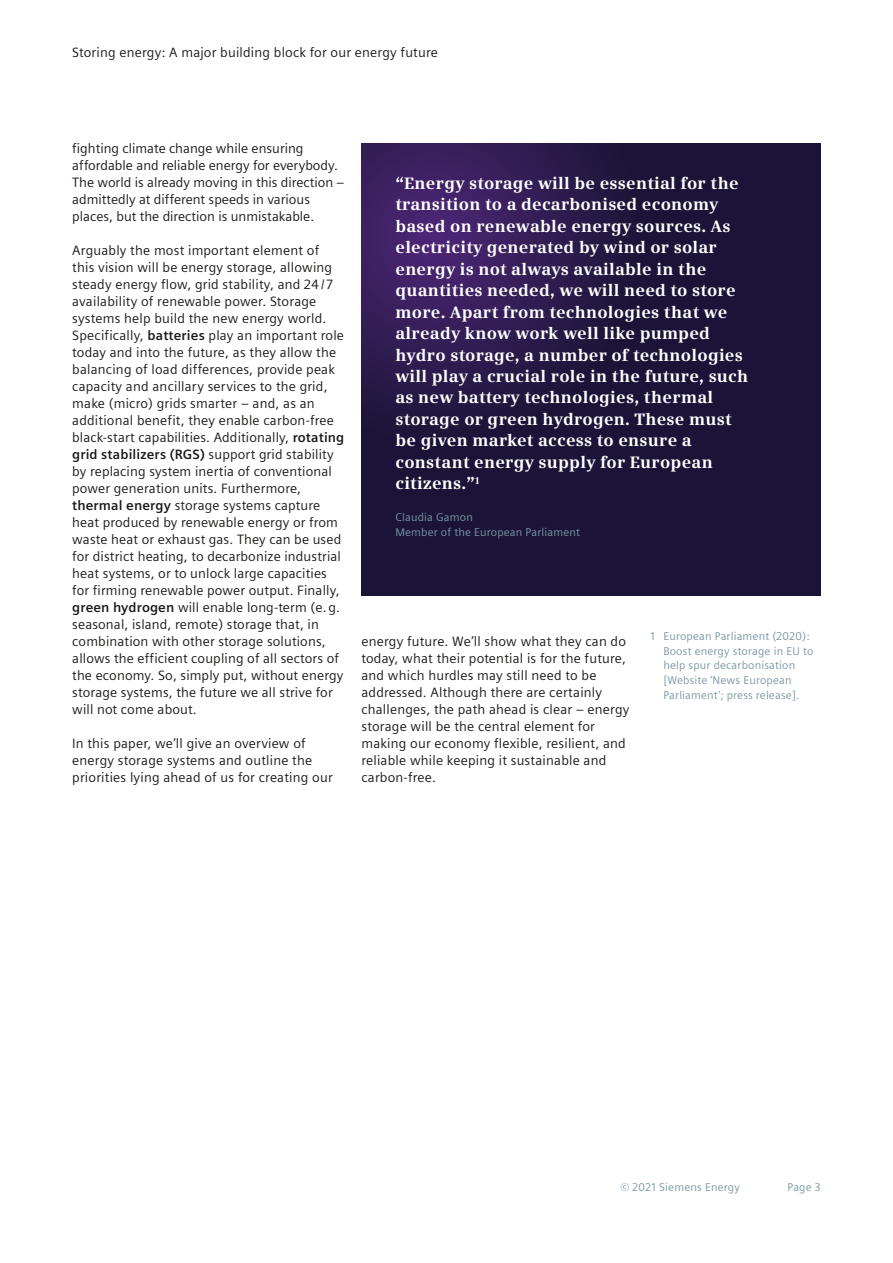
<style>
.page{position:relative;width:893px;height:1263px;background:#fff}
.page>*{position:absolute;margin:0;border:0;box-sizing:border-box;transform-origin:0 0}
._04__Copy_11pt_130{font:700 16.5px/21.5px "Siemens Serif";letter-spacing:.015em;color:#fff}
._04__Copy_9pt_4mm{font:13.5px/17px "Siemens Sans";letter-spacing:.01em;color:#1a1a18}
._05__Caption_7_5pt_1{font:11.25px/14.7px "Siemens Sans";letter-spacing:.015em;color:#7c96a4}
._05__Author_7_5pt_13{font:11.25px/14.7px "Siemens Sans";letter-spacing:.015em;color:#7c96a4}
.s1{font-weight:700}
</style>
<div class="page">
<svg style="left:361px;top:144px;width:460px;height:451px;background:#221641"></svg>
<p class="_04__Copy_9pt_4mm" style="left:72px;top:44px;width:367px">Storing energy: A major building block for our energy future</p>
<p class="_04__Copy_9pt_4mm" style="left:72px;top:140px;width:274px">fighting climate change while ensuring affordable and reliable energy for everybody.<br>The world is already moving in this direction – admittedly at different speeds in various places, but the direction is unmistakable.</p>
<p class="_04__Copy_9pt_4mm" style="left:72px;top:242px;width:274px">Arguably the most important element of this vision will be energy storage, allowing steady energy flow, grid stability, and 24 / 7 availability of renewable power. Storage systems help build the new energy world.<br>Specifically, <span class="s1">batteries</span> play an important role today and into the future, as they allow the balancing of load differences, provide peak capacity and ancillary services to the grid, make (micro) grids smarter – and, as an additional benefit, they enable carbon-free black-start capabilities. Additionally, <span class="s1">rotating grid stabilizers (RGS)</span> support grid stability by replacing system inertia of conventional power generation units. Furthermore, <span class="s1">thermal energy</span> storage systems capture heat produced by renewable energy or from waste heat or exhaust gas. They can be used for district heating, to decarbonize industrial heat systems, or to unlock large capacities for firming renewable power output. Finally, <span class="s1">green hydrogen</span> will enable long-term (e. g. seasonal, island, remote) storage that, in combination with other storage solutions, allows the efficient coupling of all sectors of the economy. So, simply put, without energy storage systems, the future we all strive for will not come about.</p>
<p class="_04__Copy_9pt_4mm" style="left:72px;top:735px;width:262px">In this paper, we’ll give an overview of energy storage systems and outline the priorities lying ahead of us for creating our</p>
<p class="_04__Copy_11pt_130" style="left:395px;top:172px;width:354px">“Energy storage will be essential for the transition to a decarbonised economy based on renewable energy sources. As electricity generated by wind or solar energy is not always available in the quantities needed, we will need to store more. Apart from technologies that we already know work well like pumped hydro storage, a number of technologies will play a crucial role in the future, such as new battery technologies, thermal storage or green hydrogen. These must be given market access to ensure a constant energy supply for European citizens.”<sup>1</sup></p>
<p class="_05__Author_7_5pt_13" style="left:395px;top:510px;width:186px">Claudia Gamon<br>Member of the European Parliament</p>
<p class="_04__Copy_9pt_4mm" style="left:361px;top:633px;width:269px">energy future. We’ll show what they can do today, what their potential is for the future, and which hurdles may still need to be addressed. Although there are certainly challenges, the path ahead is clear – energy storage will be the central element for making our economy flexible, resilient, and reliable while keeping it sustainable and carbon-free.</p>
<p class="_05__Caption_7_5pt_1" style="left:663px;top:629px;width:151px;text-indent:-13px">1 European Parliament (2020):<br>Boost energy storage in EU to help spur decarbonisation [Website ‘News European<br>Parliament’; press release].</p>
<p class="_05__Caption_7_5pt_1" style="left:620px;top:1179px;width:121px">© 2021 Siemens Energy</p>
<p class="_05__Caption_7_5pt_1" style="left:787px;top:1179px;width:35px">Page 3</p>
</div>
